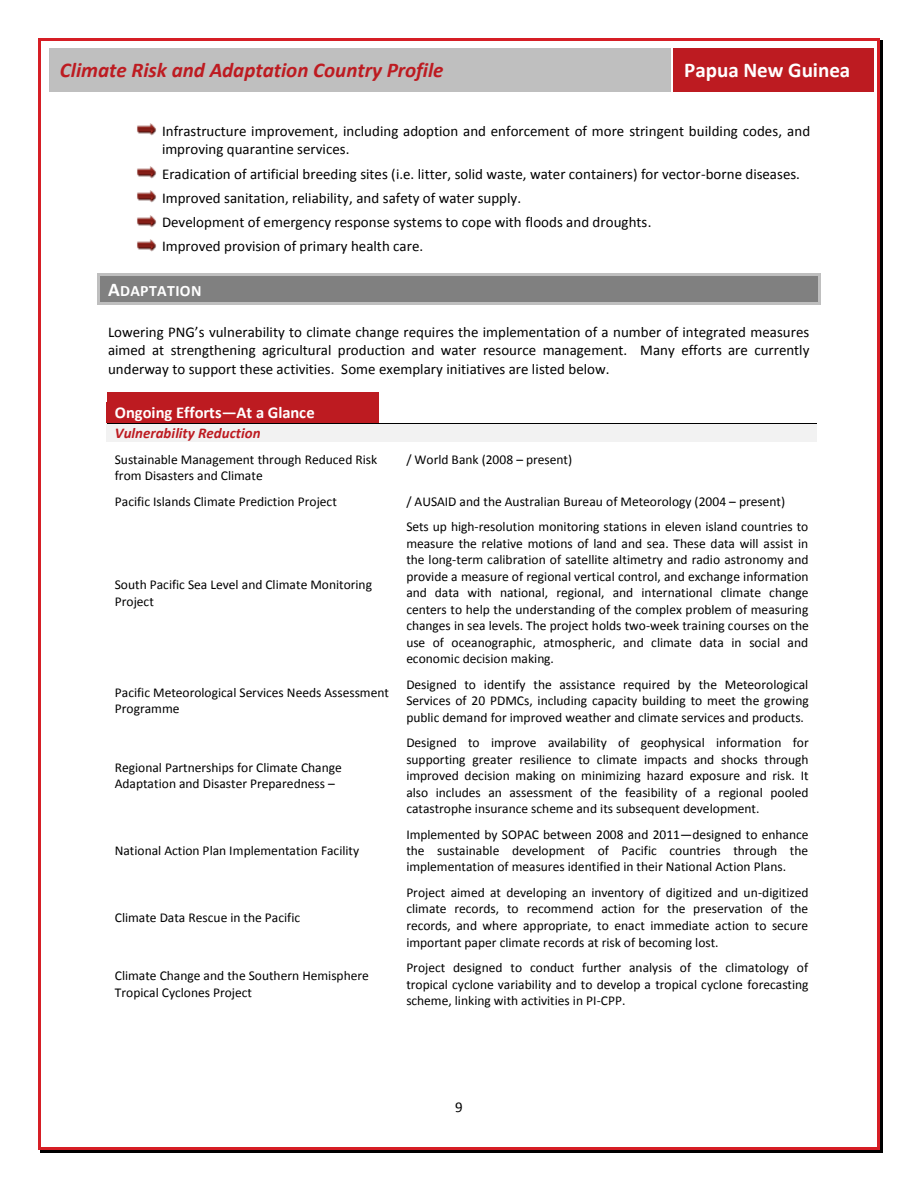
<style>
.page{position:relative;width:918px;height:1188px;background:#fff}
.page>*{position:absolute;margin:0;border:0;box-sizing:border-box;transform-origin:0 0}
.t1{font:italic 700 21px "Calibri";color:#bd1b21}
.t2{font:700 21px "Calibri";color:#fff}
.t3{font:700 16.5px "Calibri";color:#fff}
.t4{font:700 15.9px "Calibri";letter-spacing:.02em;color:#fff}
.t5{font:15px/24.3px "Calibri";color:#000}
.t6{font:italic 700 15px "Calibri";color:#bd1b21}
.t7{font:13.5px/16.5px "Calibri";color:#000;text-align:justify}
.s1{font-size:19.5px}
</style>
<div class="page">
<div style="left:49px;top:49px;width:621px;height:43px;background:#bfbfbf"></div>
<div style="left:673px;top:49px;width:201px;height:43px;background:#bd1b21"></div>
<img style="left:137px;top:124px;width:20px;height:12px">
<img style="left:137px;top:167px;width:20px;height:12px">
<img style="left:137px;top:191px;width:20px;height:12px">
<img style="left:137px;top:215px;width:20px;height:12px">
<img style="left:137px;top:240px;width:20px;height:11px">
<div style="left:100px;top:276px;width:718px;height:27px;background:#808080"></div>
<hr style="left:100px;top:273px;width:718px;height:3px;background:#bfbfbf">
<hr style="left:100px;top:303px;width:718px;height:2px;background:#bfbfbf">
<hr style="left:98px;top:276px;width:2px;height:27px;background:#bfbfbf">
<hr style="left:818px;top:276px;width:2px;height:27px;background:#bfbfbf">
<div style="left:107px;top:393px;width:271px;height:10px;background:#bd1b21"></div>
<div style="left:107px;top:403px;width:8px;height:20px;background:#bd1b21"></div>
<div style="left:370px;top:403px;width:8px;height:20px;background:#bd1b21"></div>
<div style="left:115px;top:403px;width:255px;height:20px;background:#bd1b21"></div>
<div style="left:107px;top:424px;width:8px;height:18px;background:#f2f2f2"></div>
<div style="left:478px;top:424px;width:8px;height:18px;background:#f2f2f2"></div>
<div style="left:115px;top:424px;width:363px;height:18px;background:#f2f2f2"></div>
<div style="left:486px;top:424px;width:8px;height:16px;background:#f2f2f2"></div>
<div style="left:809px;top:424px;width:8px;height:16px;background:#f2f2f2"></div>
<hr style="left:486px;top:440px;width:331px;height:2px;background:#f2f2f2">
<div style="left:494px;top:424px;width:315px;height:16px;background:#f2f2f2"></div>
<hr style="left:107px;top:423px;width:271px;height:1px;background:#000">
<hr style="left:379px;top:423px;width:107px;height:1px;background:#000">
<hr style="left:487px;top:423px;width:330px;height:1px;background:#000">
<hr style="left:40px;top:38px;width:838px;height:2px;background:#d61e25">
<hr style="left:38px;top:40px;width:2px;height:1108px;background:#d61e25">
<hr style="left:880px;top:40px;width:2px;height:1108px;background:#000">
<hr style="left:878px;top:40px;width:2px;height:1108px;background:#d61e25">
<hr style="left:40px;top:1150px;width:838px;height:2px;background:#000">
<hr style="left:40px;top:1148px;width:838px;height:2px;background:#d61e25">
<svg style="left:878px;top:1148px;width:4px;height:4px"></svg>
<h1 class="t1" style="left:60px;top:62px;width:385px">Climate Risk and Adaptation Country Profile</h1>
<h1 class="t2" style="left:684px;top:62px;width:168px">Papua New Guinea</h1>
<p class="t5" style="left:162px;top:123px;width:650px;line-height:18.6px">Infrastructure improvement, including adoption and enforcement of more stringent building codes, and improving quarantine services.</p>
<p class="t5" style="left:162px;top:163px;width:640px">Eradication of artificial breeding sites (i.e. litter, solid waste, water containers) for vector-borne diseases.<br>Improved sanitation, reliability, and safety of water supply.<br>Development of emergency response systems to cope with floods and droughts.<br>Improved provision of primary health care.</p>
<p class="t4" style="left:108px;top:284px;width:95px"><span class="s1">A</span>DAPTATION</p>
<p class="t5" style="left:108px;top:324px;width:703px;line-height:18.3px;text-align:justify">Lowering PNG’s vulnerability to climate change requires the implementation of a number of integrated measures aimed at strengthening agricultural production and water resource management. Many efforts are currently underway to support these activities. Some exemplary initiatives are listed below.</p>
<p class="t3" style="left:115px;top:406px;width:201px">Ongoing Efforts—At a Glance</p>
<p class="t6" style="left:115px;top:427px;width:147px">Vulnerability Reduction</p>
<p class="t7" style="left:115px;top:452px;width:264px">Sustainable Management through Reduced Risk from Disasters and Climate</p>
<p class="t7" style="left:406px;top:452px;width:167px">/ World Bank (2008 – present)</p>
<p class="t7" style="left:115px;top:494px;width:224px">Pacific Islands Climate Prediction Project</p>
<p class="t7" style="left:406px;top:494px;width:380px">/ AUSAID and the Australian Bureau of Meteorology (2004 – present)</p>
<p class="t7" style="left:115px;top:577px;width:259px">South Pacific Sea Level and Climate Monitoring<br>Project</p>
<p class="t7" style="left:406px;top:520px;width:404px">Sets up high-resolution monitoring stations in eleven island countries to measure the relative motions of land and sea. These data will assist in the long-term calibration of satellite altimetry and radio astronomy and provide a measure of regional vertical control, and exchange information and data with national, regional, and international climate change centers to help the understanding of the complex problem of measuring changes in sea levels. The project holds two-week training courses on the use of oceanographic, atmospheric, and climate data in social and economic decision making.</p>
<p class="t7" style="left:115px;top:686px;width:276px">Pacific Meteorological Services Needs Assessment<br>Programme</p>
<p class="t7" style="left:406px;top:677px;width:404px">Designed to identify the assistance required by the Meteorological Services of 20 PDMCs, including capacity building to meet the growing public demand for improved weather and climate services and products.</p>
<p class="t7" style="left:115px;top:760px;width:228px">Regional Partnerships for Climate Change<br>Adaptation and Disaster Preparedness –</p>
<p class="t7" style="left:406px;top:735px;width:404px">Designed to improve availability of geophysical information for supporting greater resilience to climate impacts and shocks through improved decision making on minimizing hazard exposure and risk. It also includes an assessment of the feasibility of a regional pooled catastrophe insurance scheme and its subsequent development.</p>
<p class="t7" style="left:115px;top:843px;width:246px">National Action Plan Implementation Facility</p>
<p class="t7" style="left:115px;top:910px;width:187px">Climate Data Rescue in the Pacific</p>
<p class="t7" style="left:406px;top:827px;width:404px">Implemented by SOPAC between 2008 and 2011—designed to enhance the sustainable development of Pacific countries through the implementation of measures identified in their National Action Plans.</p>
<p class="t7" style="left:406px;top:885px;width:404px">Project aimed at developing an inventory of digitized and un-digitized climate records, to recommend action for the preservation of the records, and where appropriate, to enact immediate action to secure important paper climate records at risk of becoming lost.</p>
<p class="t7" style="left:115px;top:969px;width:255px">Climate Change and the Southern Hemisphere<br>Tropical Cyclones Project</p>
<p class="t7" style="left:406px;top:960px;width:404px">Project designed to conduct further analysis of the climatology of tropical cyclone variability and to develop a tropical cyclone forecasting scheme, linking with activities in PI-CPP.</p>
<p class="t5" style="left:455px;top:1096px;width:9px">9</p>
</div>
